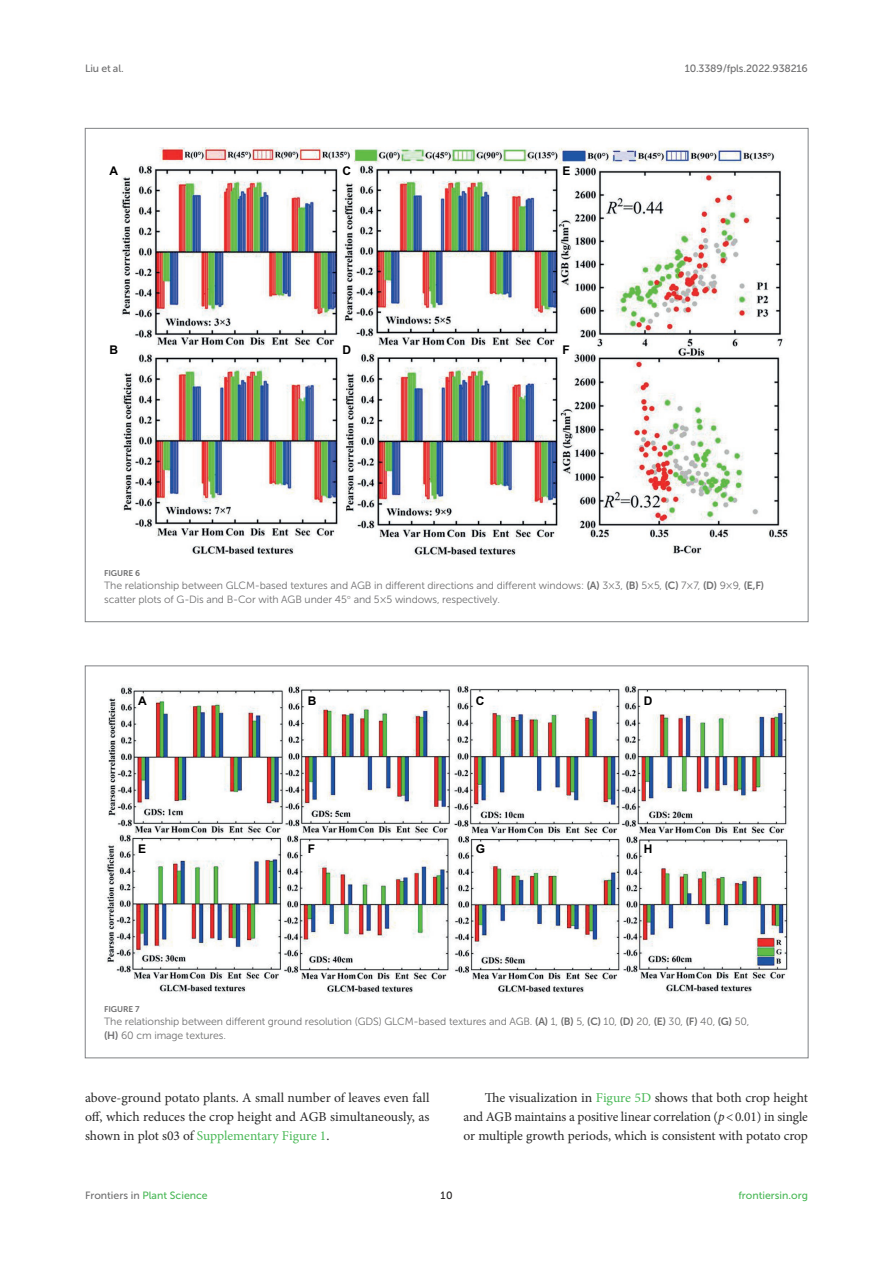
<style>
.page{position:relative;width:893px;height:1263px;background:#fff}
.page>*{position:absolute;margin:0;border:0;box-sizing:border-box;transform-origin:0 0}
.TEXT{font:13.5px/18.8px "Minion Pro";letter-spacing:-.005em;color:#292929;text-align:justify}
.TEXT_FLUSH{font:13.5px/18.8px "Minion Pro";letter-spacing:-.005em;color:#292929;text-align:justify}
.t1{font:700 12px "Arial";color:#000001}
.FIG_LEG{font:10.5px/13.5px "Museo Sans 300";letter-spacing:-.01em;color:#6f6f70}
.t2{font:10.5px "Museo Sans 500";color:#49b856}
.t3{font:10.5px "Museo Sans 500";letter-spacing:-.015em;color:#6f6f70}
.t4{font:10.5px "Museo Sans 500";color:#231f20}
.FIG_HD{font:8.25px "Museo Sans 700";letter-spacing:-.01em;color:#6f6f70}
.s1{font-family:"Museo Sans 700"}
.s2{font-family:"STIX"}
.s3{color:#49b856}
.s4{font-style:italic}
.s5{color:#6f6f70}
</style>
<div class="page">
<img style="left:121px;top:147px;width:668px;height:410px">
<img style="left:104px;top:685px;width:685px;height:308px">
<p class="t3" style="left:85px;top:63px;width:40px">Liu et al.</p>
<p class="t3" style="left:685px;top:63px;width:125px">10.3389/fpls.2022.938216</p>
<p class="t1" style="left:110px;top:162px;width:10px">A</p>
<p class="t1" style="left:342px;top:162px;width:10px">C</p>
<p class="t1" style="left:562px;top:162px;width:10px">E</p>
<p class="t1" style="left:110px;top:342px;width:10px">B</p>
<p class="t1" style="left:342px;top:342px;width:10px">D</p>
<p class="t1" style="left:562px;top:342px;width:9px">F</p>
<p class="FIG_HD" style="left:104px;top:568px;width:37px">FIGURE 6</p>
<p class="FIG_LEG" style="left:104px;top:579px;width:661px">The relationship between GLCM-based textures and AGB in different directions and different windows: <span class="s1">(A)</span> 3 × 3, <span class="s1">(B)</span> 5 × 5, <span class="s1">(C)</span> 7 × 7, <span class="s1">(D)</span> 9 × 9, <span class="s1">(E,F) </span>scatter plots of G-Dis and B-Cor with AGB under 45<span class="s2">°</span> and 5 × 5 windows, respectively.</p>
<p class="t1" style="left:138px;top:692px;width:10px">A</p>
<p class="t1" style="left:308px;top:692px;width:10px">B</p>
<p class="t1" style="left:476px;top:692px;width:10px">C</p>
<p class="t1" style="left:644px;top:692px;width:10px">D</p>
<p class="t1" style="left:138px;top:840px;width:10px">E</p>
<p class="t1" style="left:308px;top:840px;width:9px">F</p>
<p class="t1" style="left:476px;top:840px;width:11px">G</p>
<p class="t1" style="left:644px;top:840px;width:10px">H</p>
<p class="FIG_HD" style="left:104px;top:1004px;width:37px">FIGURE 7</p>
<p class="FIG_LEG" style="left:104px;top:1015px;width:647px">The relationship between different ground resolution (GDS) GLCM-based textures and AGB. <span class="s1">(A)</span> 1, <span class="s1">(B)</span> 5, <span class="s1">(C)</span> 10, <span class="s1">(D)</span> 20, <span class="s1">(E)</span> 30, <span class="s1">(F)</span> 40, <span class="s1">(G)</span> 50, <span class="s1">(H)</span> 60 cm image textures.</p>
<p class="TEXT_FLUSH" style="left:85px;top:1088px;width:346px">above-ground potato plants. A small number of leaves even fall off, which reduces the crop height and AGB simultaneously, as shown in plot s03 of <span class="s3">Supplementary Figure 1</span>.</p>
<p class="TEXT" style="left:463px;top:1088px;width:346px;text-indent:21px">The visualization in <span class="s3">Figure 5D</span> shows that both crop height and AGB maintains a positive linear correlation (<span class="s4">p</span>&lt;0.01) in single or multiple growth periods, which is consistent with potato crop</p>
<p class="t2" style="left:85px;top:1190px;width:124px"><span class="s5">Frontiers in</span> Plant Science</p>
<p class="t4" style="left:440px;top:1190px;width:14px">10</p>
<p class="t2" style="left:738px;top:1190px;width:71px">frontiersin.org</p>
</div>
